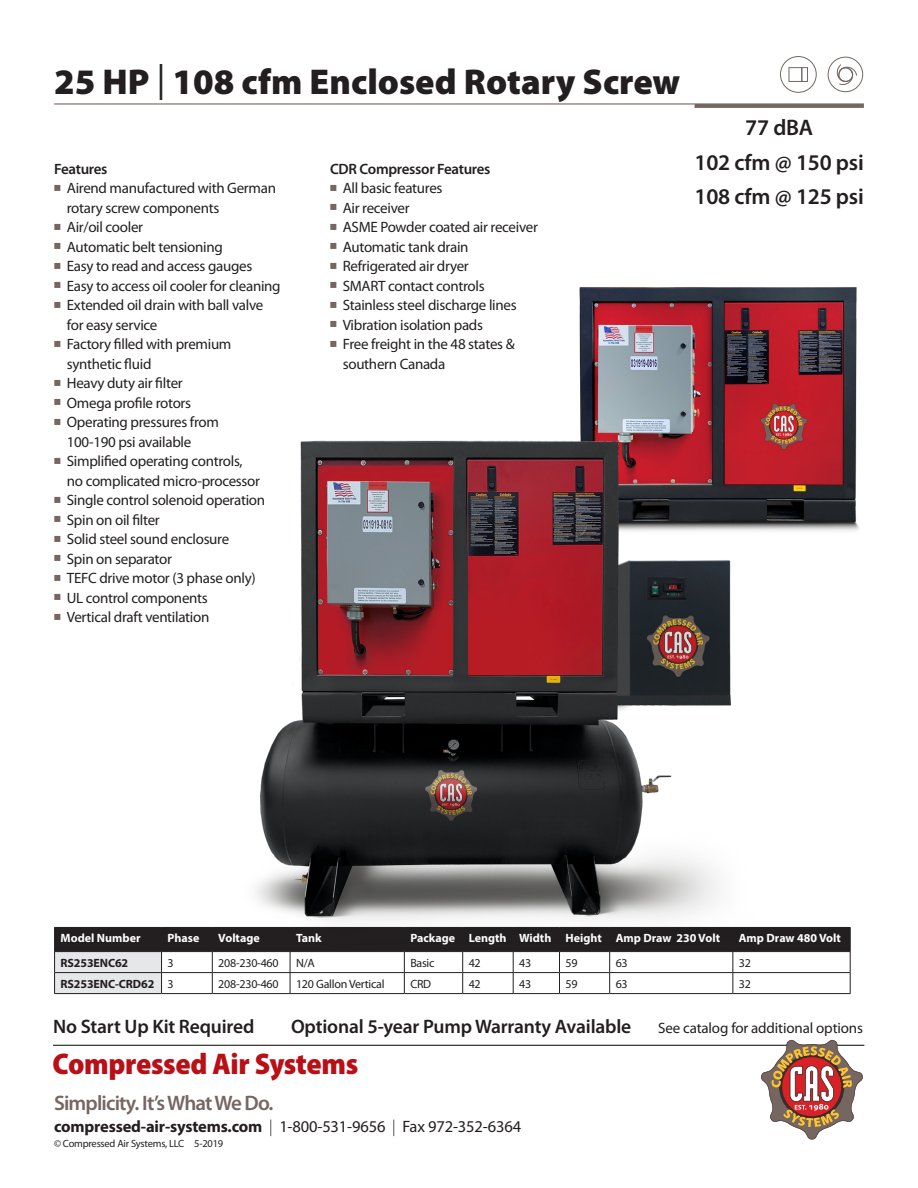
<style>
.page{position:relative;width:918px;height:1188px;background:#fff}
.page>*{position:absolute;margin:0;border:0;box-sizing:border-box;transform-origin:0 0}
.product_name{font:900 36px "Myriad Pro";color:#231f20}
.Table_bold{font:900 semi-condensed 30px "Myriad Pro";letter-spacing:-.01em;color:#b90f17}
.cfm_2nd_row{font:600 22.5px "Myriad Pro";letter-spacing:-.01em;color:#231f20}
.cfm{font:600 22.5px "Myriad Pro";color:#231f20}
.tag_line{font:600 21px "Myriad Pro";letter-spacing:-.04em;color:#766662}
.t1{font:600 19.5px "Myriad Pro";letter-spacing:-.01em;color:#231f20}
.Table_bold-2{font:16.5px "Myriad Pro";letter-spacing:-.01em;color:#231f20}
.Bullet_List{font:15px/19.5px "Myriad Pro";letter-spacing:-.02em;color:#231f20}
.Bullet_List-2{font:600 15px "Myriad Pro";letter-spacing:-.02em;color:#231f20}
.Bullet_Subhead{font:600 15px "Myriad Pro";letter-spacing:-.02em;color:#231f20}
.Table_Head{font:700 12px "Myriad Pro";color:#fff}
.Table_Text{font:12px "Myriad Pro";letter-spacing:-.02em;color:#231f20}
.Table_bold-3{font:700 12px "Myriad Pro";letter-spacing:-.01em;color:#231f20}
.Table_Text-2{font:10.5px "Myriad Pro";letter-spacing:-.02em;color:#231f20}
.s1{font-weight:400}
.s2{font-family:"Universal Newswith Comm Pi";font-size:12px;color:#766662}
.s3{font-weight:700}
.s4{font-weight:300}
</style>
<div class="page">
<hr style="left:54px;top:103px;width:641px;height:2px;background:#766662">
<hr style="left:53px;top:1045px;width:811px;height:1px;background:#231f20">
<svg style="left:760px;top:1040px;width:104px;height:100px"></svg>
<div style="left:695px;top:103px;width:169px;height:5px;background:#766662"></div>
<svg style="left:827px;top:56px;width:37px;height:37px"></svg>
<div style="left:780px;top:56px;width:37px;height:37px;border:1px solid #766662;border-radius:50%"></div>
<div style="left:788px;top:67px;width:14px;height:15px;border:1px solid #766662"></div>
<div style="left:801px;top:67px;width:7px;height:15px;border:1px solid #766662"></div>
<svg style="left:54px;top:927px;width:797px;height:66px"></svg>
<hr style="left:54px;top:993px;width:108px;height:1px;background:#231f20">
<hr style="left:162px;top:993px;width:50px;height:1px;background:#231f20">
<hr style="left:212px;top:993px;width:78px;height:1px;background:#231f20">
<hr style="left:290px;top:993px;width:114px;height:1px;background:#231f20">
<hr style="left:404px;top:993px;width:59px;height:1px;background:#231f20">
<hr style="left:463px;top:993px;width:50px;height:1px;background:#231f20">
<hr style="left:513px;top:993px;width:47px;height:1px;background:#231f20">
<hr style="left:560px;top:993px;width:50px;height:1px;background:#231f20">
<hr style="left:610px;top:993px;width:123px;height:1px;background:#231f20">
<hr style="left:733px;top:993px;width:118px;height:1px;background:#231f20">
<img style="left:579px;top:287px;width:280px;height:244px">
<img style="left:170px;top:394px;width:613px;height:573px">
<p class="product_name" style="left:54px;top:61px;width:628px">25 HP <span class="s1">|</span> 108 cfm Enclosed Rotary Screw</p>
<p class="Bullet_Subhead" style="left:54px;top:159px;width:55px">Features</p>
<p class="Bullet_List" style="left:67px;top:178px;width:211px;text-indent:-13px"><span class="s2">n</span> Airend manufactured with German rotary screw components</p>
<p class="Bullet_List" style="left:54px;top:217px;width:90px"><span class="s2">n</span> Air/oil cooler</p>
<p class="Bullet_List" style="left:54px;top:237px;width:170px"><span class="s2">n</span> Automatic belt tensioning</p>
<p class="Bullet_List" style="left:54px;top:256px;width:200px"><span class="s2">n</span> Easy to read and access gauges</p>
<p class="Bullet_List" style="left:54px;top:276px;width:228px"><span class="s2">n</span> Easy to access oil cooler for cleaning</p>
<p class="Bullet_List" style="left:67px;top:295px;width:198px;text-indent:-13px"><span class="s2">n</span> Extended oil drain with ball valve for easy service</p>
<p class="Bullet_List" style="left:67px;top:334px;width:166px;text-indent:-13px"><span class="s2">n</span> Factory filled with premium synthetic fluid</p>
<p class="Bullet_List" style="left:54px;top:373px;width:130px"><span class="s2">n</span> Heavy duty air filter</p>
<p class="Bullet_List" style="left:54px;top:393px;width:138px"><span class="s2">n</span> Omega profile rotors</p>
<p class="Bullet_List" style="left:67px;top:412px;width:154px;text-indent:-13px"><span class="s2">n</span> Operating pressures from<br>100-190 psi available</p>
<p class="Bullet_List" style="left:67px;top:451px;width:195px;text-indent:-13px"><span class="s2">n</span> Simplified operating controls, no complicated micro-processor</p>
<p class="Bullet_List" style="left:54px;top:490px;width:212px"><span class="s2">n</span> Single control solenoid operation</p>
<p class="Bullet_List" style="left:54px;top:510px;width:107px"><span class="s2">n</span> Spin on oil filter</p>
<p class="Bullet_List" style="left:54px;top:529px;width:177px"><span class="s2">n</span> Solid steel sound enclosure</p>
<p class="Bullet_List" style="left:54px;top:549px;width:119px"><span class="s2">n</span> Spin on separator</p>
<p class="Bullet_List" style="left:54px;top:568px;width:203px"><span class="s2">n</span> TEFC drive motor (3 phase only)</p>
<p class="Bullet_List" style="left:54px;top:588px;width:155px"><span class="s2">n</span> UL control components</p>
<p class="Bullet_List" style="left:54px;top:607px;width:157px"><span class="s2">n</span> Vertical draft ventilation</p>
<p class="Bullet_List-2" style="left:330px;top:159px;width:162px">CDR Compressor Features</p>
<p class="Bullet_List" style="left:330px;top:178px;width:114px"><span class="s2">n</span> All basic features</p>
<p class="Bullet_List" style="left:330px;top:198px;width:81px"><span class="s2">n</span> Air receiver</p>
<p class="Bullet_List" style="left:330px;top:217px;width:209px"><span class="s2">n</span> ASME Powder coated air receiver</p>
<p class="Bullet_List" style="left:330px;top:237px;width:140px"><span class="s2">n</span> Automatic tank drain</p>
<p class="Bullet_List" style="left:330px;top:256px;width:140px"><span class="s2">n</span> Refrigerated air dryer</p>
<p class="Bullet_List" style="left:330px;top:276px;width:156px"><span class="s2">n</span> SMART contact controls</p>
<p class="Bullet_List" style="left:330px;top:295px;width:188px"><span class="s2">n</span> Stainless steel discharge lines</p>
<p class="Bullet_List" style="left:330px;top:315px;width:154px"><span class="s2">n</span> Vibration isolation pads</p>
<p class="Bullet_List" style="left:343px;top:334px;width:174px;text-indent:-13px"><span class="s2">n</span> Free freight in the 48 states &amp; southern Canada</p>
<p class="cfm" style="left:745px;top:113px;width:69px">77 dBA</p>
<p class="cfm_2nd_row" style="left:695px;top:148px;width:171px">102 cfm @ 150 psi</p>
<p class="cfm_2nd_row" style="left:695px;top:182px;width:171px">108 cfm @ 125 psi</p>
<p class="Table_Head" style="left:61px;top:931px;width:82px">Model Number</p>
<p class="Table_Head" style="left:168px;top:931px;width:33px">Phase</p>
<p class="Table_Head" style="left:218px;top:931px;width:43px">Voltage</p>
<p class="Table_Head" style="left:296px;top:931px;width:27px">Tank</p>
<p class="Table_Head" style="left:410px;top:931px;width:46px">Package</p>
<p class="Table_Head" style="left:469px;top:931px;width:39px">Length</p>
<p class="Table_Head" style="left:519px;top:931px;width:34px">Width</p>
<p class="Table_Head" style="left:566px;top:931px;width:38px">Height</p>
<p class="Table_Head" style="left:616px;top:931px;width:106px">Amp Draw 230 Volt</p>
<p class="Table_Head" style="left:739px;top:931px;width:103px">Amp Draw 480 Volt</p>
<p class="Table_bold-3" style="left:61px;top:955px;width:69px">RS253ENC62</p>
<p class="Table_Text" style="left:168px;top:955px;width:8px">3</p>
<p class="Table_Text" style="left:218px;top:955px;width:62px">208-230-460</p>
<p class="Table_Text" style="left:296px;top:955px;width:20px">N/A</p>
<p class="Table_Text" style="left:410px;top:955px;width:26px">Basic</p>
<p class="Table_Text" style="left:469px;top:955px;width:14px">42</p>
<p class="Table_Text" style="left:519px;top:955px;width:14px">43</p>
<p class="Table_Text" style="left:566px;top:955px;width:14px">59</p>
<p class="Table_Text" style="left:616px;top:955px;width:14px">63</p>
<p class="Table_Text" style="left:739px;top:955px;width:14px">32</p>
<p class="Table_bold-3" style="left:61px;top:976px;width:95px">RS253ENC-CRD62</p>
<p class="Table_Text" style="left:168px;top:976px;width:8px">3</p>
<p class="Table_Text" style="left:218px;top:976px;width:62px">208-230-460</p>
<p class="Table_Text" style="left:296px;top:976px;width:90px">120 Gallon Vertical</p>
<p class="Table_Text" style="left:410px;top:976px;width:22px">CRD</p>
<p class="Table_Text" style="left:469px;top:976px;width:14px">42</p>
<p class="Table_Text" style="left:519px;top:976px;width:14px">43</p>
<p class="Table_Text" style="left:566px;top:976px;width:14px">59</p>
<p class="Table_Text" style="left:616px;top:976px;width:14px">63</p>
<p class="Table_Text" style="left:739px;top:976px;width:14px">32</p>
<p class="t1" style="left:53px;top:1014px;width:203px">No Start Up Kit Required</p>
<p class="t1" style="left:291px;top:1014px;width:342px">Optional 5-year Pump Warranty Available</p>
<p class="Bullet_List" style="left:658px;top:1018px;width:207px">See catalog for additional options</p>
<p class="Table_bold" style="left:52px;top:1047px;width:307px">Compressed Air Systems</p>
<p class="tag_line" style="left:54px;top:1090px;width:221px">Simplicity. It’s What We Do.</p>
<p class="Table_bold-2" style="left:54px;top:1116px;width:469px"><span class="s3">compressed-air-systems.com</span> <span class="s4">|</span> 1-800-531-9656 <span class="s4">|</span> Fax 972-352-6364</p>
<p class="Table_Text-2" style="left:54px;top:1137px;width:171px">© Compressed Air Systems, LLC 5-2019</p>
</div>
